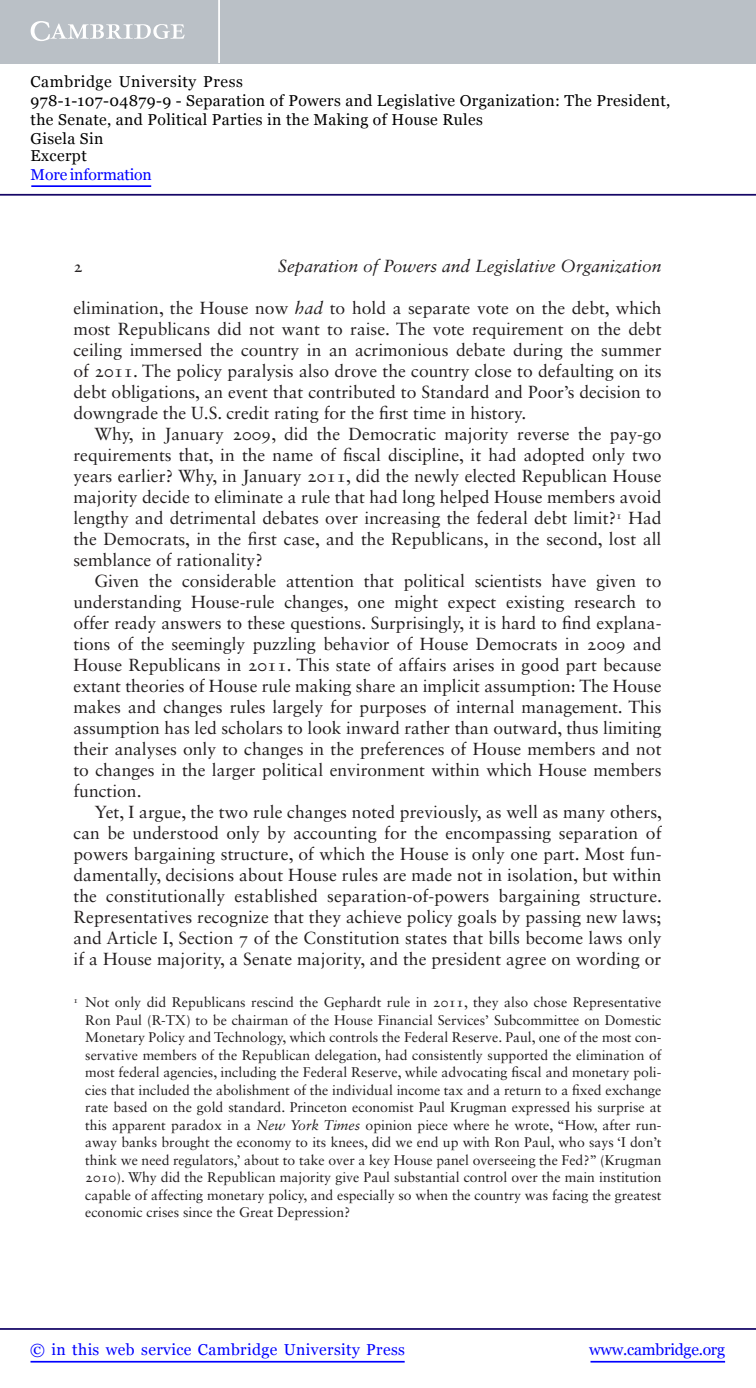
<style>
.page{position:relative;width:756px;height:1388px;background:#fff}
.page>*{position:absolute;margin:0;border:0;box-sizing:border-box;transform-origin:0 0}
.t1{font:17.5px/21px "Sabon LT Std";color:#231f20;text-align:justify}
.t2{font:italic 17.5px "Sabon LT Std";color:#231f20}
.t3{font:16.62px "Sabon LT Std";color:#231f20}
.t4{font:15.75px/18.6px "Georgia";letter-spacing:.025em;color:#000}
.t5{font:15.75px "Georgia";letter-spacing:.025em;color:#00f}
.t6{font:15.75px "Georgia";letter-spacing:-.015em;color:#00f}
.t7{font:15.75px "Georgia";letter-spacing:-.01em;color:#00f}
.t8{font:14px/17.5px "Sabon LT Std";color:#231f20;text-align:justify}
.s1{font-style:italic}
</style>
<div class="page">
<hr style="left:591px;top:1361px;width:134px;height:1px;background:#00f">
<hr style="left:0;top:1328px;width:756px;height:2px;background:#150666">
<hr style="left:31px;top:1361px;width:374px;height:1px;background:#00f">
<div style="left:0;top:0;width:756px;height:63px;background:#bac0c6"></div>
<svg style="left:31px;top:21px;width:154px;height:20px"></svg>
<hr style="left:218px;top:0;width:2px;height:63px;background:#fff">
<hr style="left:0;top:194px;width:756px;height:2px;background:#150666">
<hr style="left:31px;top:185px;width:120px;height:2px;background:#00f">
<p class="t4" style="left:31px;top:73px;width:641px">Cambridge University Press<br>978-1-107-04879-9 - Separation of Powers and Legislative Organization: The President, the Senate, and Political Parties in the Making of House Rules<br>Gisela Sin<br>Excerpt</p>
<p class="t7" style="left:31px;top:165px;width:123px">More information</p>
<p class="t3" style="left:74px;top:260px;width:11px">2</p>
<p class="t2" style="left:278px;top:259px;width:385px">Separation of Powers and Legislative Organization</p>
<p class="t1" style="left:74px;top:299px;width:590px">elimination, the House now <span class="s1">had</span> to hold a separate vote on the debt, which most Republicans did not want to raise. The vote requirement on the debt ceiling immersed the country in an acrimonious debate during the summer of 2011. The policy paralysis also drove the country close to defaulting on its debt obligations, an event that contributed to Standard and Poor’s decision to downgrade the U.S. credit rating for the first time in history.</p>
<p class="t1" style="left:74px;top:425px;width:590px;text-indent:21px">Why, in January 2009, did the Democratic majority reverse the pay-go requirements that, in the name of fiscal discipline, it had adopted only two years earlier? Why, in January 2011, did the newly elected Republican House majority decide to eliminate a rule that had long helped House members avoid lengthy and detrimental debates over increasing the federal debt limit? <sup>1</sup> Had the Democrats, in the first case, and the Republicans, in the second, lost all semblance of rationality?</p>
<p class="t1" style="left:74px;top:572px;width:590px;text-indent:21px">Given the considerable attention that political scientists have given to understanding House-rule changes, one might expect existing research to offer ready answers to these questions. Surprisingly, it is hard to find explana&shy;tions of the seemingly puzzling behavior of House Democrats in 2009 and House Republicans in 2011. This state of affairs arises in good part because extant theories of House rule making share an implicit assumption: The House makes and changes rules largely for purposes of internal management . This assumption has led scholars to look inward rather than outward, thus limiting their analyses only to changes in the preferences of House members and not to changes in the larger political environment within which House members function.</p>
<p class="t1" style="left:74px;top:803px;width:590px;text-indent:21px">Yet, I argue, the two rule changes noted previously, as well as many others, can be understood only by accounting for the encompassing separation of powers bargaining structure, of which the House is only one part. Most fun&shy;damentally, decisions about House rules are made not in isolation, but within the constitutionally established separation-of-powers bargaining structure.<br>Representatives recognize that they achieve policy goals by passing new laws; and Article I, Section 7 of the Constitution states that bills become laws only if a House majority, a Senate majority, and the president agree on wording or</p>
<p class="t8" style="left:85px;top:995px;width:578px;text-indent:-12px"><sup>1</sup> Not only did Republicans rescind the Gephardt rule in 2011, they also chose Representative Ron Paul (R-TX) to be chairman of the House Financial Services’ Subcommittee on Domestic Monetary Policy and Technology, which controls the Federal Reserve. Paul, one of the most con&shy;servative members of the Republican delegation, had consistently supported the elimination of most federal agencies, including the Federal Reserve, while advocating fiscal and monetary poli&shy;cies that included the abolishment of the individual income tax and a return to a fixed exchange rate based on the gold standard. Princeton economist Paul Krugman expressed his surprise at this apparent paradox in a <span class="s1">New York Times</span> opinion piece where he wrote, “How, after run&shy;away banks brought the economy to its knees, did we end up with Ron Paul, who says ‘I don’t think we need regulators,’ about to take over a key House panel overseeing the Fed?” (Krugman 2010 ). Why did the Republican majority give Paul substantial control over the main institution capable of affecting monetary policy, and especially so when the country was facing the greatest economic crises since the Great Depression?</p>
<p class="t5" style="left:30px;top:1339px;width:376px">© in this web service Cambridge University Press</p>
<p class="t6" style="left:589px;top:1339px;width:137px">www.cambridge.org</p>
</div>
